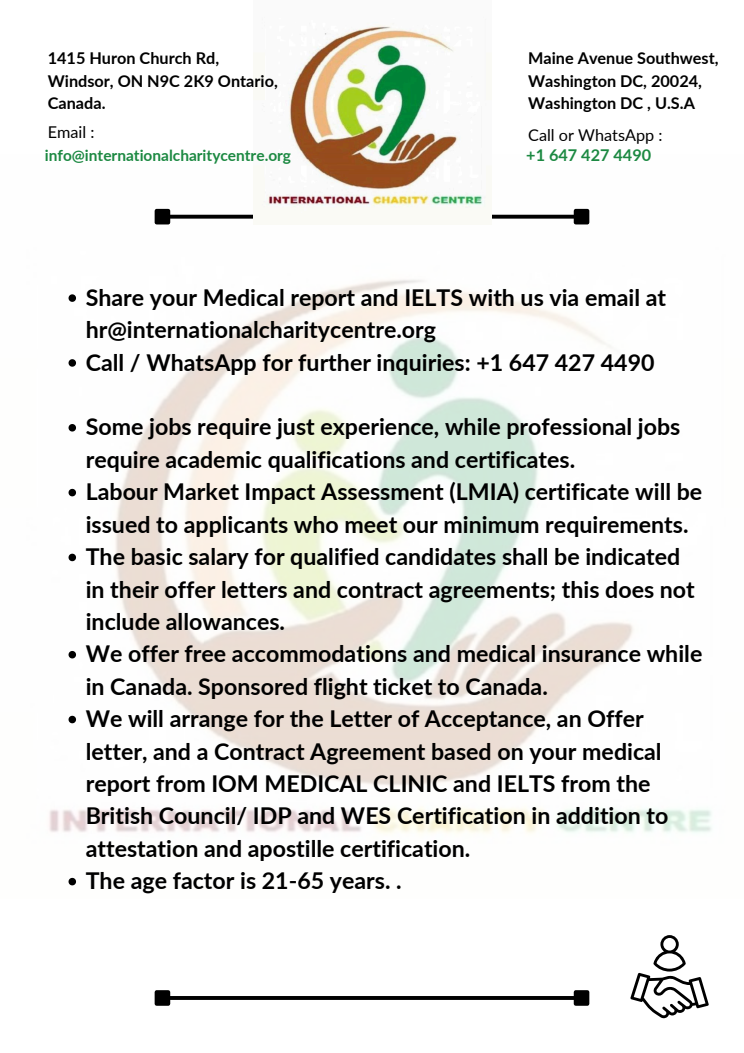
<style>
.page{position:relative;width:744px;height:1053px;background:#fff}
.page>*{position:absolute;margin:0;border:0;box-sizing:border-box;transform-origin:0 0}
.t1{font:700 23.16px/32.4px "Lato";color:#000}
.t2{font:700 16.24px/22.5px "Lato";color:#000}
.t3{font:16.24px "Lato";color:#000}
.t4{font:700 16.24px "Lato";color:#1c8942}
.t5{font:700 15.44px "Lato";color:#1c8942}
</style>
<div class="page">
<img style="left:49px;top:208px;width:663px;height:678px">
<svg style="left:69px;top:294px;width:7px;height:8px"></svg>
<svg style="left:69px;top:359px;width:7px;height:7px"></svg>
<svg style="left:69px;top:424px;width:7px;height:7px"></svg>
<svg style="left:69px;top:489px;width:7px;height:7px"></svg>
<svg style="left:69px;top:553px;width:7px;height:8px"></svg>
<svg style="left:69px;top:651px;width:7px;height:7px"></svg>
<svg style="left:69px;top:715px;width:7px;height:8px"></svg>
<svg style="left:69px;top:877px;width:7px;height:8px"></svg>
<svg style="left:170px;top:995px;width:404px;height:4px;fill:#020202"></svg>
<div style="left:157px;top:992px;width:11px;height:11px;background:#000"></div>
<div style="left:155px;top:990px;width:15px;height:15px;border:4px solid #000"></div>
<div style="left:576px;top:992px;width:11px;height:11px;background:#000"></div>
<div style="left:574px;top:990px;width:15px;height:15px;border:4px solid #000"></div>
<svg style="left:630px;top:935px;width:79px;height:83px"></svg>
<svg style="left:170px;top:215px;width:404px;height:4px"></svg>
<div style="left:157px;top:211px;width:11px;height:11px;background:#000"></div>
<div style="left:155px;top:209px;width:15px;height:15px;border:4px solid #000"></div>
<div style="left:576px;top:211px;width:11px;height:11px;background:#000"></div>
<div style="left:574px;top:209px;width:15px;height:15px;border:4px solid #000"></div>
<img style="left:254px;top:25px;width:237px;height:200px">
<p class="t2" style="left:48px;top:47px;width:232px">1415 Huron Church Rd,<br>Windsor, ON N9C 2K9 Ontario,<br>Canada.</p>
<p class="t2" style="left:528px;top:47px;width:192px">Maine Avenue Southwest,<br>Washington DC, 20024,<br>Washington DC , U.S.A</p>
<p class="t5" style="left:45px;top:145px;width:248px">info@internationalcharitycentre.org</p>
<h1 class="t4" style="left:526px;top:145px;width:126px">+1 647 427 4490</h1>
<p class="t3" style="left:48px;top:122px;width:48px">Email :</p>
<p class="t3" style="left:528px;top:125px;width:136px">Call or WhatsApp :</p>
<p class="t1" style="left:86px;top:280px;width:582px">Share your Medical report and IELTS with us via email at hr@internationalcharitycentre.org</p>
<h2 class="t1" style="left:86px;top:345px;width:570px">Call / WhatsApp for further inquiries: +1 647 427 4490</h2>
<p class="t1" style="left:86px;top:410px;width:596px">Some jobs require just experience, while professional jobs require academic qualifications and certificates.</p>
<p class="t1" style="left:86px;top:475px;width:618px">Labour Market Impact Assessment (LMIA) certificate will be issued to applicants who meet our minimum requirements.</p>
<h2 class="t1" style="left:86px;top:540px;width:611px">The basic salary for qualified candidates shall be indicated in their offer letters and contract agreements; this does not include allowances.</h2>
<h2 class="t1" style="left:86px;top:637px;width:618px">We offer free accommodations and medical insurance while in Canada. Sponsored flight ticket to Canada.</h2>
<p class="t1" style="left:86px;top:702px;width:584px">We will arrange for the Letter of Acceptance, an Offer letter, and a Contract Agreement based on your medical report from IOM MEDICAL CLINIC and IELTS from the British Council/ IDP and WES Certification in addition to attestation and apostille certification.</p>
<p class="t1" style="left:86px;top:864px;width:317px">The age factor is 21-65 years. .</p>
</div>
